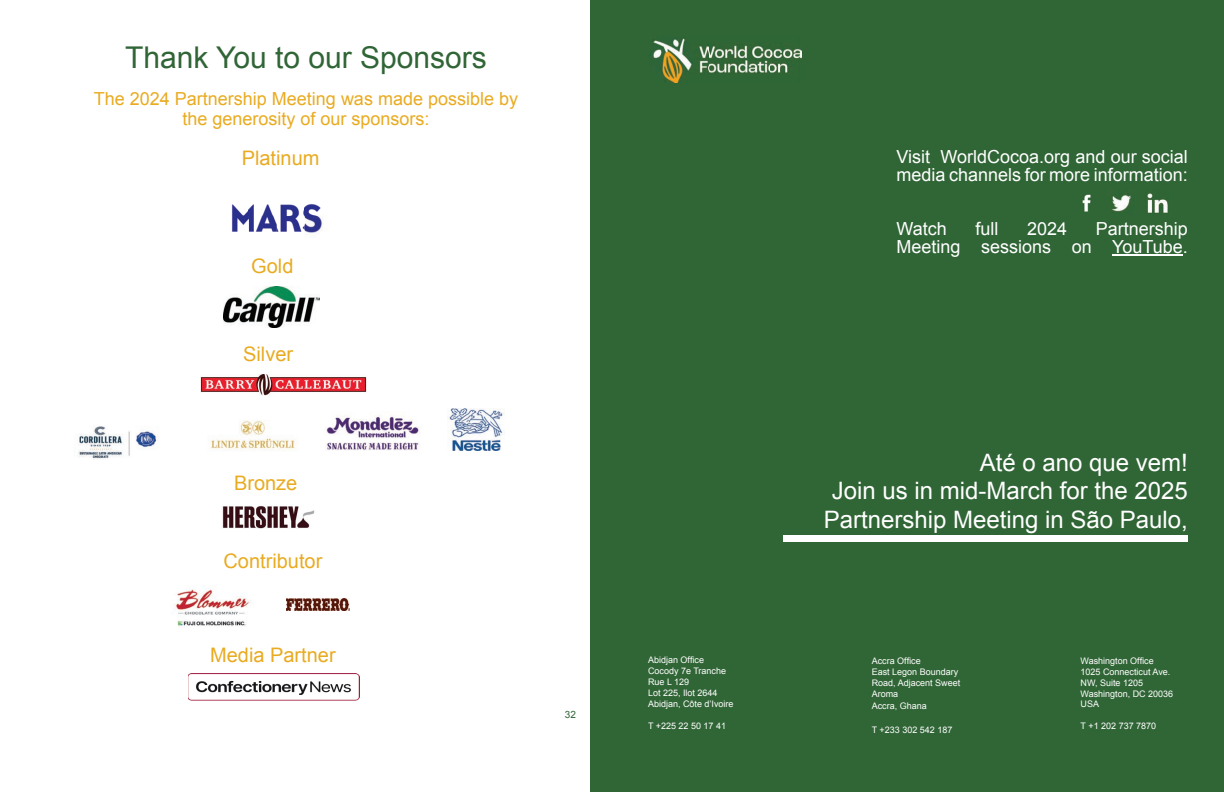
<style>
.page{position:relative;width:1224px;height:792px;background:#fff}
.page>*{position:absolute;margin:0;border:0;box-sizing:border-box;transform-origin:0 0}
.t1{font:30px "Arial";color:#306536}
.t2{font:24px/28.8px "Arial";color:#fff;text-align:right}
.t3{font:20px "Arial";color:#e9ab21}
.t4{font:18px/18px "Arial";color:#fff}
.t5{font:18px/20px "Arial";color:#e9ab21;text-align:center}
.t6{font:10px "Arial";color:#306536}
.t7{font:9px/11px "Arial";color:#fff}
</style>
<div class="page">
<img style="left:232px;top:204px;width:90px;height:31px">
<img style="left:74px;top:426px;width:84px;height:33px">
<img style="left:211px;top:420px;width:84px;height:31px">
<img style="left:326px;top:415px;width:94px;height:35px">
<img style="left:286px;top:599px;width:64px;height:12px">
<img style="left:448px;top:409px;width:57px;height:42px">
<img style="left:222px;top:506px;width:93px;height:23px">
<img style="left:175px;top:589px;width:75px;height:38px">
<img style="left:200px;top:374px;width:167px;height:22px">
<img style="left:224px;top:286px;width:96px;height:41px">
<img style="left:188px;top:674px;width:171px;height:27px">
<div style="left:589px;top:0;width:635px;height:792px;background:#306536"></div>
<hr style="left:589px;top:0;width:1px;height:792px;background:#fff">
<img style="left:649px;top:38px;width:152px;height:45px">
<hr style="left:1112px;top:254px;width:71px;height:2px;background:#fff">
<img style="left:1082px;top:194px;width:9px;height:18px">
<img style="left:1110px;top:194px;width:21px;height:18px">
<img style="left:1145px;top:193px;width:23px;height:21px">
<div style="left:783px;top:535px;width:405px;height:7px;background:#fff"></div>
<h1 class="t1" style="left:125px;top:37px;width:363px">Thank You to our Sponsors</h1>
<h3 class="t5" style="left:94px;top:89px;width:426px">The 2024 Partnership Meeting was made possible by the generosity of our sponsors:</h3>
<h3 class="t3" style="left:242px;top:145px;width:79px">Platinum</h3>
<h3 class="t3" style="left:251px;top:253px;width:44px">Gold</h3>
<h3 class="t3" style="left:243px;top:341px;width:52px">Silver</h3>
<h3 class="t3" style="left:234px;top:470px;width:65px">Bronze</h3>
<h3 class="t3" style="left:223px;top:548px;width:100px">Contributor</h3>
<h3 class="t3" style="left:210px;top:641px;width:127px">Media Partner</h3>
<p class="t6" style="left:565px;top:708px;width:13px">32</p>
<p class="t7" style="left:648px;top:655px;width:87px">Abidjan Office<br>Cocody 7e Tranche<br>Rue L 129<br>Lot 225, Ilot 2644<br>Abidjan, Côte d’Ivoire</p>
<p class="t7" style="left:648px;top:721px;width:80px">T +225 22 50 17 41</p>
<h3 class="t4" style="left:896px;top:148px;width:293px">Visit WorldCocoa.org and our social media channels for more information:</h3>
<h3 class="t4" style="left:896px;top:220px;width:52px">Watch</h3>
<h3 class="t4" style="left:975px;top:220px;width:25px">full</h3>
<h3 class="t4" style="left:1027px;top:220px;width:42px">2024</h3>
<h3 class="t4" style="left:896px;top:220px;width:293px;text-align:right">Partnership<br>Meeting sessions on YouTube.</h3>
<h2 class="t2" style="left:824px;top:448px;width:366px">Até o ano que vem!<br>Join us in mid-March for the 2025<br>Partnership Meeting in São Paulo,</h2>
<p class="t7" style="left:872px;top:655px;width:90px">Accra Office<br>East Legon Boundary<br>Road, Adjacent Sweet<br>Aroma</p>
<p class="t7" style="left:872px;top:700px;width:57px">Accra, Ghana</p>
<p class="t7" style="left:872px;top:724px;width:82px">T +233 302 542 187</p>
<p class="t7" style="left:1081px;top:655px;width:94px">Washington Office<br>1025 Connecticut Ave.<br>NW, Suite 1205<br>Washington, DC 20036<br>USA</p>
<p class="t7" style="left:1081px;top:721px;width:77px">T +1 202 737 7870</p>
</div>
